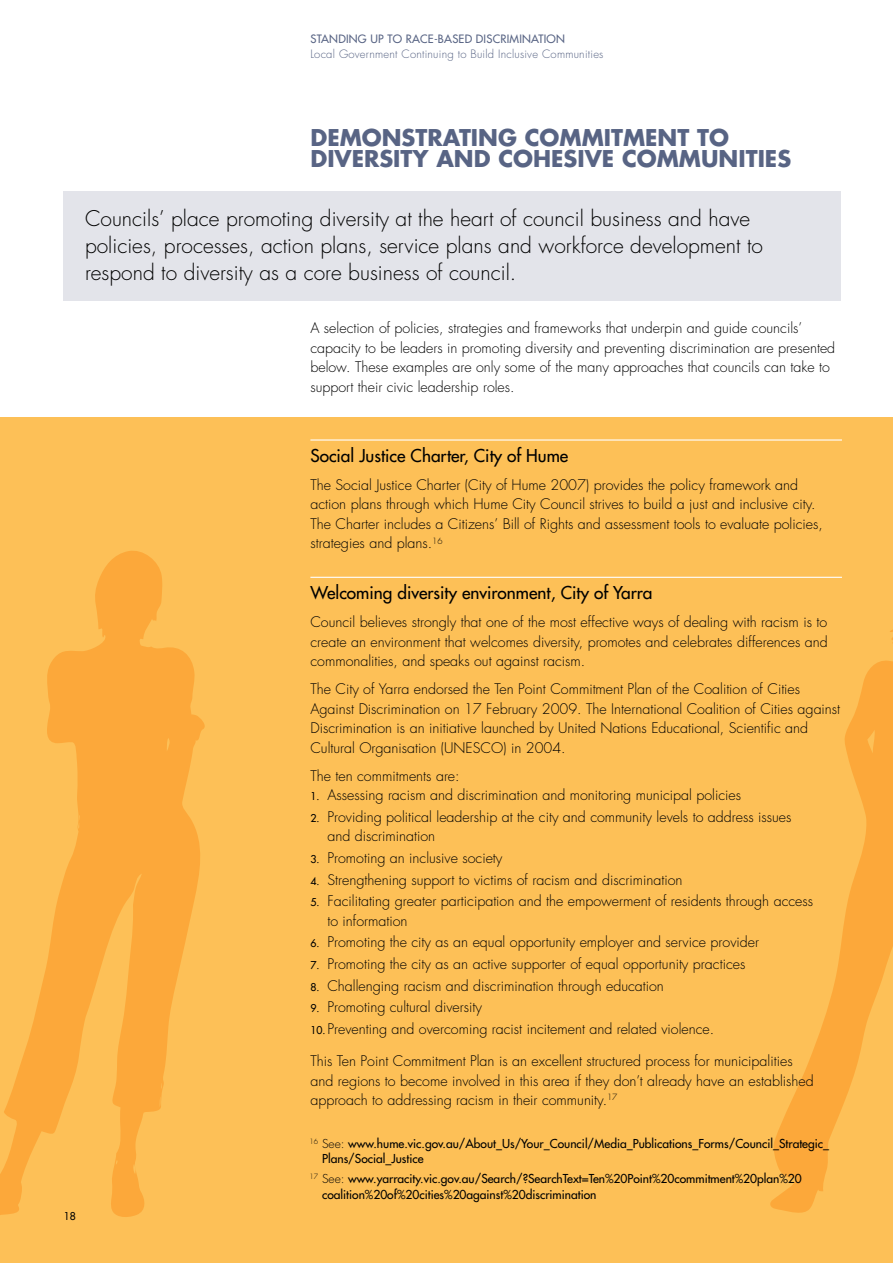
<style>
.page{position:relative;width:893px;height:1263px;background:#fff}
.page>*{position:absolute;margin:0;border:0;box-sizing:border-box;transform-origin:0 0}
.t1{font:700 22.5px/21px "Futura CE";color:#586484}
.t2{font:300 21px/27px "Futura";color:#000}
.t3{font:17.25px "Futura";color:#000}
.t4{font:300 14.25px/19.5px "Futura";color:#000}
.t5{font:12px/15.8px "Futura";color:#000}
.t6{font:300 11.25px "Futura";letter-spacing:.02em;color:#586484}
.t7{font:11.25px "Futura";letter-spacing:.02em;color:#586484}
.t8{font:10.5px "Futura";color:#000}
.s1{font-weight:400;font-size:10.5px}
.s2{font-weight:300}
</style>
<div class="page">
<div style="left:0;top:418px;width:892px;height:845px;background:#fdc057"></div>
<div style="left:64px;top:191px;width:777px;height:110px;background:#e3e4ea"></div>
<hr style="left:310px;top:439px;width:532px;height:2px;background:#fff">
<hr style="left:310px;top:577px;width:532px;height:1px;background:#fff">
<svg style="left:769px;top:576px;width:123px;height:637px"></svg>
<svg style="left:0;top:551px;width:205px;height:666px"></svg>
<p class="t7" style="left:310px;top:31px;width:256px">STANDING UP TO RACE-BASED DISCRIMINATION</p>
<p class="t6" style="left:310px;top:47px;width:295px">Local Government Continuing to Build Inclusive Communities</p>
<h1 class="t1" style="left:310px;top:126px;width:482px">DEMONSTRATING COMMITMENT TO<br>DIVERSITY AND COHESIVE COMMUNITIES</h1>
<h2 class="t2" style="left:85px;top:205px;width:679px">Councils’ place promoting diversity at the heart of council business and have policies, processes, action plans, service plans and workforce development to respond to diversity as a core business of council.</h2>
<p class="t4" style="left:310px;top:318px;width:526px">A selection of policies, strategies and frameworks that underpin and guide councils’ capacity to be leaders in promoting diversity and preventing discrimination are presented below. These examples are only some of the many approaches that councils can take to support their civic leadership roles.</p>
<p class="t8" style="left:64px;top:1209px;width:14px">18</p>
<p class="t3" style="left:310px;top:444px;width:259px">Social Justice Charter, City of Hume</p>
<p class="t4" style="left:310px;top:475px;width:514px">The Social Justice Charter (City of Hume 2007) provides the policy framework and action plans through which Hume City Council strives to build a just and inclusive city.<br>The Charter includes a Citizens’ Bill of Rights and assessment tools to evaluate policies, strategies and plans.<sup>16</sup></p>
<p class="t3" style="left:310px;top:581px;width:344px">Welcoming diversity environment, City of Yarra</p>
<p class="t4" style="left:310px;top:612px;width:519px;text-align:justify">Council believes strongly that one of the most effective ways of dealing with racism is to create an environment that welcomes diversity, promotes and celebrates differences and commonalities, and speaks out against racism.</p>
<p class="t4" style="left:310px;top:679px;width:531px">The City of Yarra endorsed the Ten Point Commitment Plan of the Coalition of Cities Against Discrimination on 17 February 2009. The International Coalition of Cities against Discrimination is an initiative launched by United Nations Educational, Scientific and Cultural Organisation (UNESCO) in 2004.</p>
<p class="t4" style="left:310px;top:766px;width:151px">The ten commitments are:</p>
<p class="t4" style="left:310px;top:785px;width:432px"><span class="s1">1.</span> Assessing racism and discrimination and monitoring municipal policies</p>
<p class="t4" style="left:327px;top:807px;width:466px;text-indent:-17px"><span class="s1">2.</span> Providing political leadership at the city and community levels to address issues and discrimination</p>
<p class="t4" style="left:310px;top:848px;width:194px"><span class="s1">3.</span> Promoting an inclusive society</p>
<p class="t4" style="left:310px;top:870px;width:374px"><span class="s1">4.</span> Strengthening support to victims of racism and discrimination</p>
<p class="t4" style="left:327px;top:891px;width:487px;text-indent:-17px"><span class="s1">5.</span> Facilitating greater participation and the empowerment of residents through access to information</p>
<p class="t4" style="left:310px;top:932px;width:450px"><span class="s1">6.</span> Promoting the city as an equal opportunity employer and service provider</p>
<p class="t4" style="left:310px;top:954px;width:436px"><span class="s1">7.</span> Promoting the city as an active supporter of equal opportunity practices</p>
<p class="t4" style="left:310px;top:976px;width:355px"><span class="s1">8.</span> Challenging racism and discrimination through education</p>
<p class="t4" style="left:310px;top:997px;width:173px"><span class="s1">9.</span> Promoting cultural diversity</p>
<p class="t4" style="left:310px;top:1019px;width:405px"><span class="s1">10.</span> Preventing and overcoming racist incitement and related violence.</p>
<p class="t4" style="left:310px;top:1051px;width:505px">This Ten Point Commitment Plan is an excellent structured process for municipalities and regions to become involved in this area if they don’t already have an established approach to addressing racism in their community.<sup>17</sup></p>
<p class="t5" style="left:322px;top:1135px;width:508px;text-indent:-13px"><sup>16</sup> <span class="s2">See:</span> www.hume.vic.gov.au/About_Us/Your_Council/Media_Publications_Forms/Council_Strategic_<br>Plans/Social_Justice</p>
<p class="t5" style="left:322px;top:1171px;width:481px;text-indent:-13px"><sup>17</sup> <span class="s2">See:</span> www.yarracity.vic.gov.au/Search/?SearchText=Ten%20Point%20commitment%20plan%20 coalition%20of%20cities%20against%20discrimination</p>
</div>
